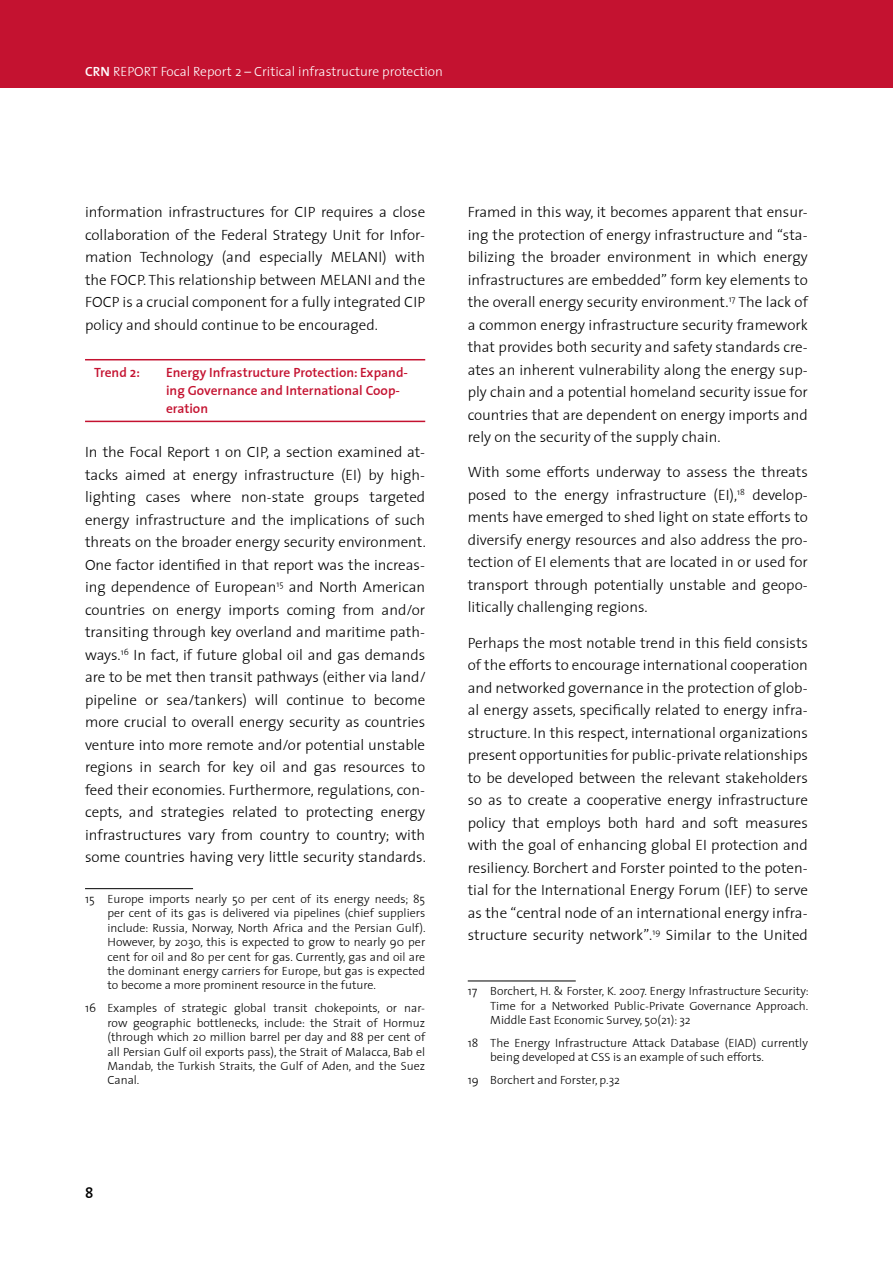
<style>
.page{position:relative;width:893px;height:1263px;background:#fff}
.page>*{position:absolute;margin:0;border:0;box-sizing:border-box;transform-origin:0 0}
._2_Fliesstext{font:300 15px/22.5px "ETH";color:#000;text-align:justify}
.Footnote_Text{font:300 15px/22.5px "ETH";color:#000;text-align:justify}
.Footer-Seitenzahl{font:600 15px "ETH";color:#000}
._1_Titel_rot{font:600 13.5px/18px "ETH";color:#c41230}
.t1{font:300 13.5px "ETH";color:#fff}
.Footnote_Text-2{font:300 12px/14.4px "ETH";color:#000;text-align:justify}
.s1{font-weight:600}
</style>
<div class="page">
<div style="left:0;top:0;width:893px;height:88px;background:#c41230"></div>
<hr style="left:85px;top:888px;width:108px;height:1px;background:#000">
<hr style="left:468px;top:980px;width:108px;height:1px;background:#000">
<hr style="left:85px;top:359px;width:340px;height:1px;background:#c41230">
<hr style="left:85px;top:421px;width:340px;height:1px;background:#c41230">
<p class="t1" style="left:85px;top:60px;width:360px"><span class="s1">CRN</span> REPORT Focal Report 2 – Critical infrastructure protection</p>
<p class="Footnote_Text" style="left:85px;top:200px;width:342px">information infrastructures for CIP requires a close collaboration of the Federal Strategy Unit for Infor&shy;mation Technology (and especially MELANI) with the FOCP. This relationship between MELANI and the FOCP is a crucial component for a fully integrated CIP policy and should continue to be encouraged.</p>
<p class="_1_Titel_rot" style="left:94px;top:363px;width:48px">Trend 2:</p>
<p class="_1_Titel_rot" style="left:166px;top:363px;width:243px">Energy Infrastructure Protection: Expand&shy;ing Governance and International Coop&shy;eration</p>
<p class="_2_Fliesstext" style="left:85px;top:440px;width:342px">In the Focal Report 1 on CIP, a section examined at&shy;tacks aimed at energy infrastructure (EI) by high&shy;lighting cases where non-state groups targeted energy infrastructure and the implications of such threats on the broader energy security environment.<br>One factor identified in that report was the increas&shy;ing dependence of European<sup>15</sup> and North American countries on energy imports coming from and/or transiting through key overland and maritime path&shy;ways.<sup>16</sup> In fact, if future global oil and gas demands are to be met then transit pathways (either via land/ pipeline or sea/tankers) will continue to become more crucial to overall energy security as countries venture into more remote and/or potential unstable regions in search for key oil and gas resources to feed their economies. Furthermore, regulations, con&shy;cepts, and strategies related to protecting energy infrastructures vary from country to country; with some countries having very little security standards.</p>
<p class="Footnote_Text-2" style="left:108px;top:891px;width:320px;text-indent:-22px">15 Europe imports nearly 50 per cent of its energy needs; 85 per cent of its gas is delivered via pipelines (chief suppliers include: Russia, Norway, North Africa and the Persian Gulf).<br>However, by 2030, this is expected to grow to nearly 90 per cent for oil and 80 per cent for gas. Currently, gas and oil are the dominant energy carriers for Europe, but gas is expected to become a more prominent resource in the future.</p>
<p class="Footnote_Text-2" style="left:108px;top:1001px;width:319px;text-indent:-22px">16 Examples of strategic global transit chokepoints, or nar&shy;row geographic bottlenecks, include: the Strait of Hormuz (through which 20 million barrel per day and 88 per cent of all Persian Gulf oil exports pass), the Strait of Malacca, Bab el Mandab, the Turkish Straits, the Gulf of Aden, and the Suez Canal.</p>
<p class="Footer-Seitenzahl" style="left:85px;top:1180px;width:10px">8</p>
<p class="Footnote_Text" style="left:468px;top:200px;width:342px">Framed in this way, it becomes apparent that ensur&shy;ing the protection of energy infrastructure and “sta&shy;bilizing the broader environment in which energy infrastructures are embedded” form key elements to the overall energy security environment.<sup>17</sup> The lack of a common energy infrastructure security framework that provides both security and safety standards cre&shy;ates an inherent vulnerability along the energy sup&shy;ply chain and a potential homeland security issue for countries that are dependent on energy imports and rely on the security of the supply chain.</p>
<p class="_2_Fliesstext" style="left:468px;top:461px;width:342px">With some efforts underway to assess the threats posed to the energy infrastructure (EI),<sup>18</sup> develop&shy;ments have emerged to shed light on state efforts to diversify energy resources and also address the pro&shy;tection of EI elements that are located in or used for transport through potentially unstable and geopo&shy;litically challenging regions.</p>
<p class="_2_Fliesstext" style="left:468px;top:631px;width:342px">Perhaps the most notable trend in this field consists of the efforts to encourage international cooperation and networked governance in the protection of glob&shy;al energy assets, specifically related to energy infra&shy;structure. In this respect, international organizations present opportunities for public-private relationships to be developed between the relevant stakeholders so as to create a cooperative energy infrastructure policy that employs both hard and soft measures with the goal of enhancing global EI protection and resiliency. Borchert and Forster pointed to the poten&shy;tial for the International Energy Forum (IEF) to serve as the “central node of an international energy infra&shy;structure security network”.<sup>19</sup> Similar to the United</p>
<p class="Footnote_Text-2" style="left:490px;top:984px;width:320px;text-indent:-22px">17 Borchert, H. &amp; Forster, K. 2007. Energy Infrastructure Security:<br>Time for a Networked Public-Private Governance Approach.<br>Middle East Economic Survey, 50(21): 32</p>
<p class="Footnote_Text-2" style="left:490px;top:1035px;width:319px;text-indent:-22px">18 The Energy Infrastructure Attack Database (EIAD) currently being developed at CSS is an example of such efforts.</p>
<p class="Footnote_Text-2" style="left:468px;top:1073px;width:154px">19 Borchert and Forster, p.32</p>
</div>
